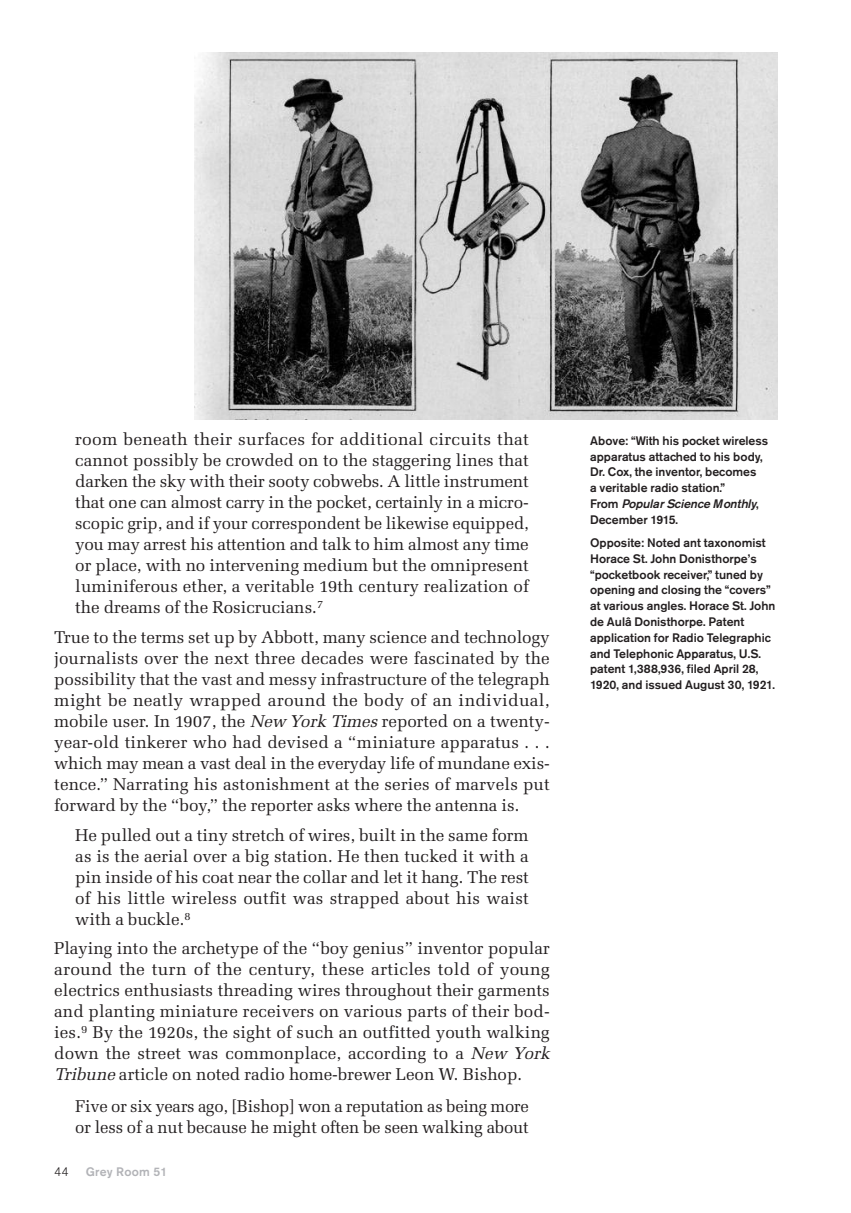
<style>
.page{position:relative;width:851px;height:1213px;background:#fff}
.page>*{position:absolute;margin:0;border:0;box-sizing:border-box;transform-origin:0 0}
.t1{font:17.15px/21px "Melior";color:#231f20;text-align:justify}
.t2{font:500 12.25px/15.8px "Akzidenz Grotesk BE";color:#231f20}
.t3{font:500 12.25px "Akzidenz Grotesk BE";letter-spacing:.025em;color:#b2b3b7}
.t4{font:300 12.25px "Akzidenz Grotesk BE";color:#231f20}
.s1{font-style:italic}
</style>
<div class="page">
<img style="left:195px;top:52px;width:582px;height:367px">
<p class="t1" style="left:75px;top:429px;width:455px">room beneath their surfaces for additional circuits that cannot possibly be crowded on to the staggering lines that darken the sky with their sooty cobwebs. A little instrument that one can almost carry in the pocket, certainly in a micro&shy;scopic grip, and if your correspondent be likewise equipped, you may arrest his attention and talk to him almost any time or place, with no intervening medium but the omnipresent luminiferous ether, a veritable 19th century realization of the dreams of the Rosicrucians.<sup>7</sup></p>
<p class="t1" style="left:54px;top:626px;width:497px">True to the terms set up by Abbott, many science and technology journalists over the next three decades were fascinated by the possibility that the vast and messy infrastructure of the telegraph might be neatly wrapped around the body of an individual, mobile user. In 1907, the <span class="s1">NewYork Times</span>reported on a twenty&shy;year-old tinkerer who had devised a “miniature apparatus . . . which may mean a vast deal in the everyday life of mundane exis&shy;tence.” Narrating his astonishment at the series of marvels put forward by the “boy,” the reporter asks where the antenna is.</p>
<p class="t1" style="left:75px;top:824px;width:455px">He pulled out a tiny stretch of wires, built in the same form as is the aerial over a big station. He then tucked it with a pin inside of his coat near the collar and let it hang. The rest of his little wireless outfit was strapped about his waist with a buckle.<sup>8</sup></p>
<p class="t1" style="left:54px;top:938px;width:497px">Playing into the archetype of the “boy genius” inventor popular around the turn of the century, these articles told of young electrics enthusiasts threading wires throughout their garments and planting miniature receivers on various parts of their bod&shy;ies.<sup>9</sup> By the 1920s, the sight of such an outfitted youth walking down the street was commonplace, according to a <span class="s1">New York Tribune</span>article on noted radio home-brewer Leon W. Bishop.</p>
<p class="t1" style="left:75px;top:1095px;width:455px">Five or six years ago, [Bishop] won a reputation as being more or less of a nut because he might often be seen walking about</p>
<p class="t4" style="left:54px;top:1167px;width:16px">44</p>
<p class="t3" style="left:86px;top:1167px;width:83px">Grey Room 51</p>
<p class="t2" style="left:590px;top:434px;width:180px">Above: “With his pocket wireless apparatus attached to his body,<br>Dr. Cox, the inventor, becomes<br>a veritable radio station.”<br>F r o m <span class="s1">Popular Science Monthly</span>,<br>December 1915.</p>
<p class="t2" style="left:590px;top:536px;width:187px">Opposite: Noted ant taxonomist<br>Horace St. John Donisthorpe’s “pocketbook receiver,” tuned by opening and closing the “covers” at various angles. Horace St. John de Aulâ Donisthorpe. Patent application for Radio Telegraphic and Telephonic Apparatus, U.S. patent 1,388,936, filed April 28,<br>1920, and issued August 30, 1921.</p>
</div>
